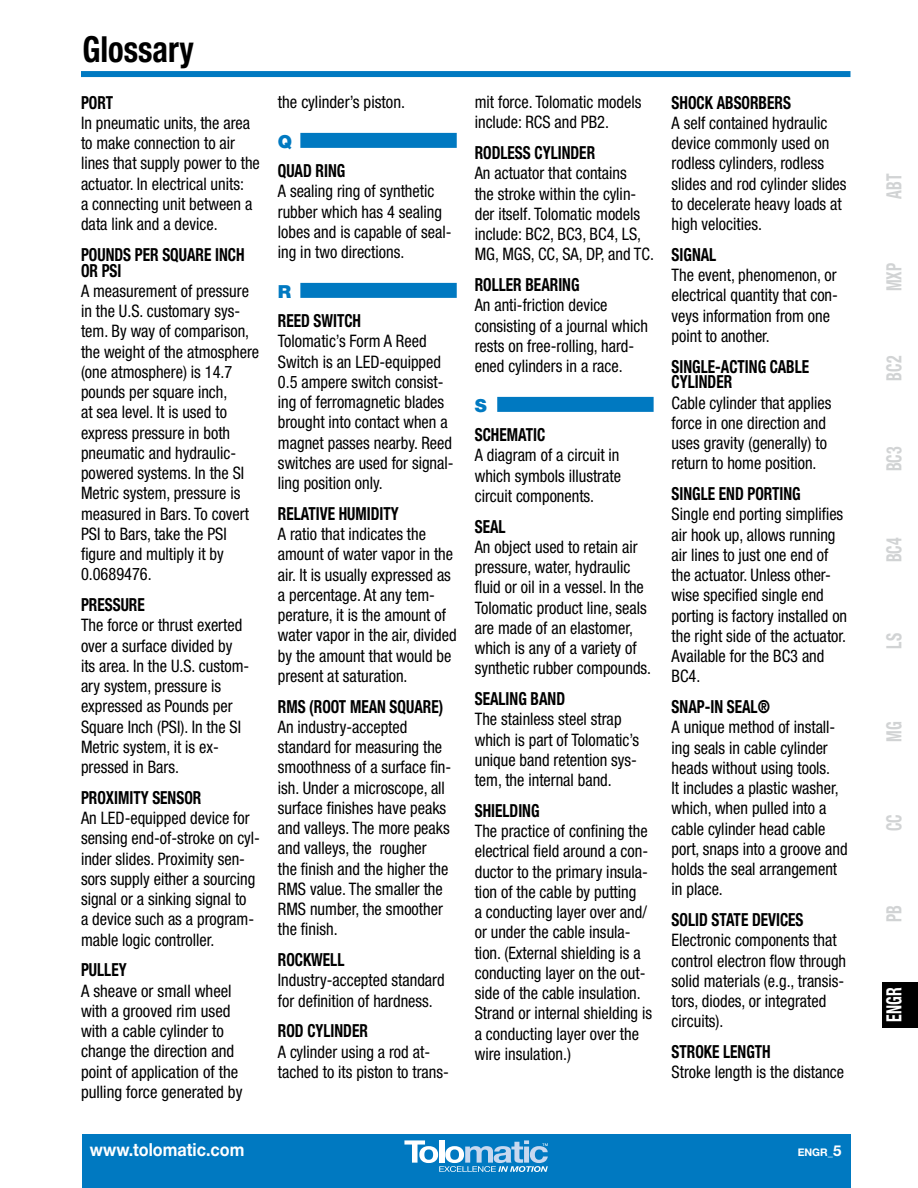
<style>
.page{position:relative;width:918px;height:1188px;background:#fff}
.page>*{position:absolute;margin:0;border:0;box-sizing:border-box;transform-origin:0 0}
.t1{font:700 condensed 36px "Helvetica Neue LT Std";color:#000;scale:.9 1}
.t2{font:700 condensed 21px "Helvetica Neue LT Std";color:#d1d3d4;scale:.75 1}
.t3{font:700 condensed 21px "Helvetica Neue LT Std";color:#fff;scale:.75 1}
.t4{font:700 condensed 18px/15.8px "Helvetica Neue LT Std";color:#000;scale:.85 1}
.t5{font:700 18px "Helvetica Neue LT Std";color:#fff;scale:.9 1}
.t6{font:900 18px "Helvetica Neue LT Std";color:#0079c1}
.t7{font:condensed 17.25px/20.2px "Helvetica Neue LT Std";color:#000;scale:.95 1}
.t8{font:condensed 17.25px/20.2px "Helvetica Neue LT Std";color:#000}
.t9{font:700 10.5px "Helvetica Neue LT Std";color:#fff}
.s1{font-size:15px}
</style>
<div class="page">
<div style="left:81px;top:71px;width:769px;height:6px;background:#0079c1"></div>
<div style="left:82px;top:1134px;width:768px;height:54px;background:#0079c1"></div>
<svg style="left:404px;top:1140px;width:144px;height:32px"></svg>
<div style="left:300px;top:133px;width:157px;height:15px;background:#0079c1"></div>
<div style="left:300px;top:283px;width:157px;height:15px;background:#0079c1"></div>
<div style="left:497px;top:397px;width:157px;height:15px;background:#0079c1"></div>
<div style="left:882px;top:982px;width:36px;height:46px;background:#000"></div>
<h1 class="t1" style="left:82px;top:27px;width:125px">Glossary</h1>
<p class="t4" style="left:81px;top:94px;width:39px">PORT</p>
<p class="t7" style="left:81px;top:113px;width:190px">In pneumatic units, the area to make connection to air lines that supply power to the actuator. In electrical units:<br>a connecting unit between a data link and a device.</p>
<p class="t4" style="left:81px;top:246px;width:194px">POUNDS PER SQUARE INCH<br>OR PSI</p>
<p class="t7" style="left:81px;top:281px;width:189px">A measurement of pressure in the U.S. customary sys&shy;tem. By way of comparison, the weight of the atmosphere (one atmosphere) is 14.7 pounds per square inch,<br>at sea level. It is used to express pressure in both pneumatic and hydraulic&shy;powered systems. In the SI<br>Metric system, pressure is measured in Bars. To covert<br>PSI to Bars, take the PSI figure and multiply it by<br>0.0689476.</p>
<p class="t4" style="left:81px;top:597px;width:77px">PRESSURE</p>
<p class="t7" style="left:81px;top:615px;width:179px">The force or thrust exerted over a surface divided by its area. In the U.S. custom&shy;ary system, pressure is expressed as Pounds per<br>Square Inch (PSI). In the SI<br>Metric system, it is ex&shy;pressed in Bars.</p>
<p class="t4" style="left:81px;top:789px;width:143px">PROXIMITY SENSOR</p>
<p class="t7" style="left:81px;top:808px;width:190px">An LED-equipped device for sensing end-of-stroke on cyl&shy;inder slides. Proximity sen&shy;sors supply either a sourcing signal or a sinking signal to<br>a device such as a program&shy;mable logic controller.</p>
<p class="t4" style="left:81px;top:962px;width:55px">PULLEY</p>
<p class="t8" style="left:81px;top:980px;width:163px">A sheave or small wheel with a grooved rim used with a cable cylinder to change the direction and point of application of the pulling force generated by</p>
<p class="t8" style="left:278px;top:92px;width:126px">the cylinder’s piston.</p>
<p class="t6" style="left:278px;top:131px;width:16px">Q</p>
<p class="t4" style="left:278px;top:163px;width:81px">QUAD RING</p>
<p class="t7" style="left:278px;top:181px;width:184px">A sealing ring of synthetic rubber which has 4 sealing lobes and is capable of seal&shy;ing in two directions.</p>
<p class="t6" style="left:278px;top:281px;width:15px">R</p>
<p class="t4" style="left:278px;top:313px;width:99px">REED SWITCH</p>
<p class="t7" style="left:278px;top:331px;width:187px">Tolomatic’s Form A Reed<br>Switch is an LED-equipped<br>0.5 ampere switch consist&shy;ing of ferromagnetic blades brought into contact when a magnet passes nearby. Reed switches are used for signal&shy;ling position only.</p>
<p class="t4" style="left:278px;top:505px;width:144px">RELATIVE HUMIDITY</p>
<p class="t7" style="left:278px;top:524px;width:190px">A ratio that indicates the amount of water vapor in the air. It is usually expressed as a percentage. At any tem&shy;perature, it is the amount of water vapor in the air, divided by the amount that would be present at saturation.</p>
<p class="t4" style="left:278px;top:698px;width:196px">RMS (ROOT MEAN SQUARE)</p>
<p class="t7" style="left:278px;top:717px;width:184px">An industry-accepted standard for measuring the smoothness of a surface fin&shy;ish. Under a microscope, all surface finishes have peaks and valleys. The more peaks and valleys, the rougher<br>the finish and the higher the<br>RMS value. The smaller the<br>RMS number, the smoother the finish.</p>
<p class="t4" style="left:278px;top:952px;width:80px">ROCKWELL</p>
<p class="t7" style="left:278px;top:970px;width:177px">Industry-accepted standard for definition of hardness.</p>
<p class="t4" style="left:278px;top:1023px;width:108px">ROD CYLINDER</p>
<p class="t7" style="left:278px;top:1041px;width:182px">A cylinder using a rod at&shy;tached to its piston to trans-</p>
<p class="t7" style="left:475px;top:92px;width:177px">mit force. Tolomatic models include: RCS and PB2.</p>
<p class="t4" style="left:475px;top:145px;width:143px">RODLESS CYLINDER</p>
<p class="t7" style="left:475px;top:163px;width:188px">An actuator that contains<br>the stroke within the cylin&shy;der itself. Tolomatic models include: BC2, BC3, BC4, LS,<br>MG, MGS, CC, SA, DP, and TC.</p>
<p class="t4" style="left:475px;top:277px;width:125px">ROLLER BEARING</p>
<p class="t7" style="left:475px;top:295px;width:184px">An anti-friction device consisting of a journal which rests on free-rolling, hard&shy;ened cylinders in a race.</p>
<p class="t6" style="left:475px;top:395px;width:14px">S</p>
<p class="t4" style="left:475px;top:427px;width:84px">SCHEMATIC</p>
<p class="t7" style="left:475px;top:445px;width:156px;text-align:justify">A diagram of a circuit in which symbols illustrate circuit components.</p>
<p class="t4" style="left:475px;top:518px;width:38px">SEAL</p>
<p class="t7" style="left:475px;top:537px;width:185px">An object used to retain air pressure, water, hydraulic fluid or oil in a vessel. In the<br>Tolomatic product line, seals are made of an elastomer, which is any of a variety of synthetic rubber compounds.</p>
<p class="t4" style="left:475px;top:691px;width:108px">SEALING BAND</p>
<p class="t7" style="left:475px;top:709px;width:175px">The stainless steel strap which is part of Tolomatic’s unique band retention sys&shy;tem, the internal band.</p>
<p class="t4" style="left:475px;top:802px;width:78px">SHIELDING</p>
<p class="t7" style="left:475px;top:821px;width:188px">The practice of confining the electrical field around a con&shy;ductor to the primary insula&shy;tion of the cable by putting<br>a conducting layer over and/ or under the cable insula&shy;tion. (External shielding is a conducting layer on the out&shy;side of the cable insulation.<br>Strand or internal shielding is a conducting layer over the wire insulation.)</p>
<p class="t4" style="left:672px;top:94px;width:142px">SHOCK ABSORBERS</p>
<p class="t7" style="left:672px;top:113px;width:186px">A self contained hydraulic device commonly used on rodless cylinders, rodless slides and rod cylinder slides to decelerate heavy loads at high velocities.</p>
<p class="t4" style="left:672px;top:246px;width:54px">SIGNAL</p>
<p class="t7" style="left:672px;top:265px;width:177px">The event, phenomenon, or electrical quantity that con&shy;veys information from one point to another.</p>
<p class="t4" style="left:672px;top:358px;width:163px">SINGLE-ACTING CABLE<br>CYLINDER</p>
<p class="t7" style="left:672px;top:392px;width:170px">Cable cylinder that applies force in one direction and uses gravity (generally) to return to home position.</p>
<p class="t4" style="left:672px;top:486px;width:153px">SINGLE END PORTING</p>
<p class="t7" style="left:672px;top:504px;width:186px">Single end porting simplifies air hook up, allows running air lines to just one end of the actuator. Unless other&shy;wise specified single end porting is factory installed on the right side of the actuator.<br>Available for the BC3 and<br>BC4.</p>
<p class="t4" style="left:672px;top:699px;width:117px">SNAP-IN SEAL®</p>
<p class="t7" style="left:672px;top:717px;width:187px">A unique method of install&shy;ing seals in cable cylinder heads without using tools.<br>It includes a plastic washer, which, when pulled into a cable cylinder head cable port, snaps into a groove and holds the seal arrangement in place.</p>
<p class="t4" style="left:672px;top:912px;width:157px">SOLID STATE DEVICES</p>
<p class="t7" style="left:672px;top:930px;width:185px">Electronic components that control electron flow through solid materials (e.g., transis&shy;tors, diodes, or integrated circuits).</p>
<p class="t4" style="left:672px;top:1044px;width:118px">STROKE LENGTH</p>
<p class="t7" style="left:672px;top:1062px;width:183px">Stroke length is the distance</p>
<p class="t5" style="left:90px;top:1138px;width:173px">www.tolomatic.com</p>
<p class="t9" style="left:798px;top:1146px;width:45px">ENGR_<span class="s1">5</span></p>
<p class="t2" style="left:881px;top:199px;width:35px;rotate:-90deg">ABT</p>
<p class="t2" style="left:881px;top:291px;width:39px;rotate:-90deg">MXP</p>
<p class="t2" style="left:881px;top:381px;width:35px;rotate:-90deg">BC2</p>
<p class="t2" style="left:881px;top:471px;width:35px;rotate:-90deg">BC3</p>
<p class="t2" style="left:881px;top:562px;width:35px;rotate:-90deg">BC4</p>
<p class="t2" style="left:881px;top:649px;width:22px;rotate:-90deg">LS</p>
<p class="t2" style="left:881px;top:742px;width:29px;rotate:-90deg">MG</p>
<p class="t2" style="left:881px;top:831px;width:24px;rotate:-90deg">CC</p>
<p class="t2" style="left:881px;top:922px;width:24px;rotate:-90deg">PB</p>
<p class="t3" style="left:881px;top:1022px;width:47px;rotate:-90deg">ENGR</p>
</div>
